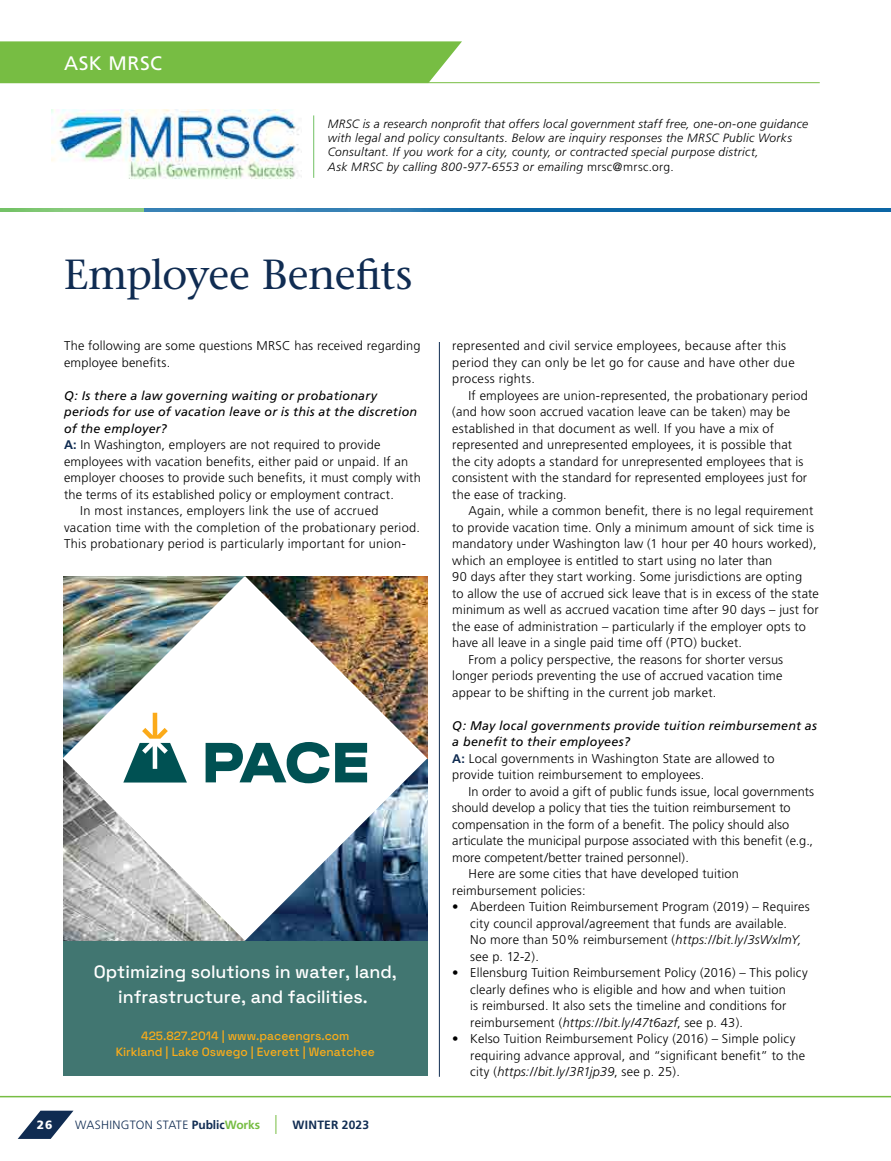
<style>
.page{position:relative;width:891px;height:1161px;background:#fff}
.page>*{position:absolute;margin:0;border:0;box-sizing:border-box;transform-origin:0 0}
.t1{font:42px "Stone Serif";letter-spacing:-.015em;color:#102c52}
.t2{font:19.5px "Frutiger";letter-spacing:.025em;color:#fff}
.t3{font:500 17.85px/24.8px "Space Grotesk";color:#fff;text-align:center}
.t4{font:300 12.75px/16.5px "Frutiger";letter-spacing:.015em;color:#000}
.t5{font:italic 12.6px/16.5px "Frutiger";letter-spacing:.02em;color:#000}
.t6{font:italic 300 12px/14.2px "Frutiger";letter-spacing:.025em;color:#000}
.t7{font:500 12px/16px "Space Grotesk";color:#faac1a;text-align:center}
.t8{font:300 12px "Frutiger";letter-spacing:.025em;color:#102c52}
.t9{font:700 12px "Frutiger";letter-spacing:.02em;color:#102c52}
.t10{font:900 12px "Frutiger";color:#fff}
.s1{font-style:normal}
.s2{font-weight:700;font-size:12.6px;color:#102c52}
.s3{font-weight:700}
.s4{font-weight:700;color:#77bd43}
.s5{font-style:italic}
</style>
<div class="page">
<div style="left:0;top:41px;width:462px;height:41px;background:#77bd43"></div>
<hr style="left:0;top:82px;width:820px;height:1px;background:#77bd43">
<img style="left:52px;top:109px;width:250px;height:56px">
<hr style="left:145px;top:209px;width:746px;height:3px;background:#0c66a5">
<div style="left:0;top:165px;width:505px;height:229px;background:#fff"></div>
<hr style="left:313px;top:115px;width:1px;height:63px;background:#71c163">
<hr style="left:439px;top:342px;width:1px;height:735px;background:#102c52">
<img style="left:63px;top:576px;width:364px;height:365px">
<svg style="left:123px;top:713px;width:64px;height:70px"></svg>
<svg style="left:206px;top:742px;width:161px;height:41px"></svg>
<div style="left:63px;top:941px;width:365px;height:135px;background:#417671"></div>
<svg style="left:276px;top:1115px;width:1px;height:19px"></svg>
<hr style="left:0;top:1096px;width:891px;height:1px;background:#77bd43">
<svg style="left:18px;top:1111px;width:55px;height:28px"></svg>
<h2 class="t2" style="left:64px;top:52px;width:99px">ASK MRSC</h2>
<p class="t6" style="left:328px;top:117px;width:482px">MRSC is a research nonprofit that offers local government staff free, one-on-one guidance with legal and policy consultants. Below are inquiry responses the MRSC Public Works Consultant. If you work for a city, county, or contracted special purpose district,<br>Ask MRSC by calling 800-977-6553 or emailing <span class="s1">mrsc@mrsc.org.</span></p>
<h1 class="t1" style="left:64px;top:249px;width:350px">Employee Benefits</h1>
<p class="t4" style="left:64px;top:338px;width:358px">The following are some questions MRSC has received regarding employee benefits.</p>
<p class="t5" style="left:64px;top:387px;width:355px">Q: Is there a law governing waiting or probationary periods for use of vacation leave or is this at the discretion of the employer?</p>
<p class="t4" style="left:64px;top:437px;width:318px"><span class="s2">A:</span> In Washington, employers are not required to provide</p>
<p class="t4" style="left:64px;top:453px;width:346px">employees with vacation benefits, either paid or unpaid. If an</p>
<p class="t4" style="left:64px;top:470px;width:358px">employer chooses to provide such benefits, it must comply with</p>
<p class="t4" style="left:64px;top:486px;width:331px">the terms of its established policy or employment contract.</p>
<p class="t4" style="left:80px;top:503px;width:300px">In most instances, employers link the use of accrued</p>
<p class="t4" style="left:64px;top:519px;width:358px">vacation time with the completion of the probationary period.</p>
<p class="t4" style="left:64px;top:536px;width:343px">This probationary period is particularly important for union-</p>
<h3 class="t3" style="left:94px;top:958px;width:305px">Optimizing solutions in water, land, infrastructure, and facilities.</h3>
<p class="t7" style="left:116px;top:1027px;width:261px">425.827.2014 | www.paceengrs.com<br>Kirkland | Lake Oswego | Everett | Wenatchee</p>
<p class="t10" style="left:37px;top:1117px;width:17px">26</p>
<p class="t8" style="left:75px;top:1118px;width:186px">WASHINGTON STATE <span class="s3">Public</span><span class="s4">Works</span></p>
<p class="t9" style="left:292px;top:1117px;width:78px">WINTER 2023</p>
<p class="t4" style="left:452px;top:338px;width:344px">represented and civil service employees, because after this period they can only be let go for cause and have other due process rights.</p>
<p class="t4" style="left:452px;top:387px;width:357px;text-indent:16px">If employees are union-represented, the probationary period (and how soon accrued vacation leave can be taken) may be established in that document as well. If you have a mix of represented and unrepresented employees, it is possible that the city adopts a standard for unrepresented employees that is consistent with the standard for represented employees just for the ease of tracking.</p>
<p class="t4" style="left:469px;top:503px;width:346px">Again, while a common benefit, there is no legal requirement</p>
<p class="t4" style="left:452px;top:519px;width:363px">to provide vacation time. Only a minimum amount of sick time is</p>
<p class="t4" style="left:452px;top:536px;width:366px">mandatory under Washington law (1 hour per 40 hours worked),</p>
<p class="t4" style="left:452px;top:552px;width:321px">which an employee is entitled to start using no later than</p>
<p class="t4" style="left:452px;top:569px;width:351px">90 days after they start working. Some jurisdictions are opting</p>
<p class="t4" style="left:452px;top:585px;width:368px">to allow the use of accrued sick leave that is in excess of the state</p>
<p class="t4" style="left:452px;top:602px;width:368px">minimum as well as accrued vacation time after 90 days – just for</p>
<p class="t4" style="left:452px;top:618px;width:355px">the ease of administration – particularly if the employer opts to</p>
<p class="t4" style="left:452px;top:635px;width:291px">have all leave in a single paid time off (PTO) bucket.</p>
<p class="t4" style="left:469px;top:651px;width:316px">From a policy perspective, the reasons for shorter versus</p>
<p class="t4" style="left:452px;top:668px;width:332px">longer periods preventing the use of accrued vacation time</p>
<p class="t4" style="left:452px;top:684px;width:266px">appear to be shifting in the current job market.</p>
<p class="t5" style="left:452px;top:717px;width:366px">Q: May local governments provide tuition reimbursement as a benefit to their employees?</p>
<p class="t4" style="left:452px;top:750px;width:324px"><span class="s2">A:</span> Local governments in Washington State are allowed to provide tuition reimbursement to employees.</p>
<p class="t4" style="left:469px;top:783px;width:347px">In order to avoid a gift of public funds issue, local governments</p>
<p class="t4" style="left:452px;top:800px;width:340px">should develop a policy that ties the tuition reimbursement to</p>
<p class="t4" style="left:452px;top:816px;width:338px">compensation in the form of a benefit. The policy should also</p>
<p class="t4" style="left:452px;top:833px;width:362px">articulate the municipal purpose associated with this benefit (e.g.,</p>
<p class="t4" style="left:452px;top:849px;width:238px">more competent/better trained personnel).</p>
<p class="t4" style="left:469px;top:866px;width:272px">Here are some cities that have developed tuition</p>
<p class="t4" style="left:452px;top:882px;width:135px">reimbursement policies:</p>
<p class="t4" style="left:470px;top:899px;width:341px;text-indent:-18px">• Aberdeen Tuition Reimbursement Program (2019) – Requires city council approval/agreement that funds are available.<br>No more than 50% reimbursement (<span class="s5">https://bit.ly/3sWxlmY, </span>see p. 12-2).</p>
<p class="t4" style="left:470px;top:965px;width:339px;text-indent:-18px">• Ellensburg Tuition Reimbursement Policy (2016) – This policy clearly defines who is eligible and how and when tuition<br>is reimbursed. It also sets the timeline and conditions for reimbursement (<span class="s5">https://bit.ly/47t6azf</span>, see p. 43).</p>
<p class="t4" style="left:470px;top:1031px;width:336px;text-indent:-18px">• Kelso Tuition Reimbursement Policy (2016) – Simple policy requiring advance approval, and “significant benefit” to the city (<span class="s5">https://bit.ly/3R1jp39</span>, see p. 25).</p>
</div>
